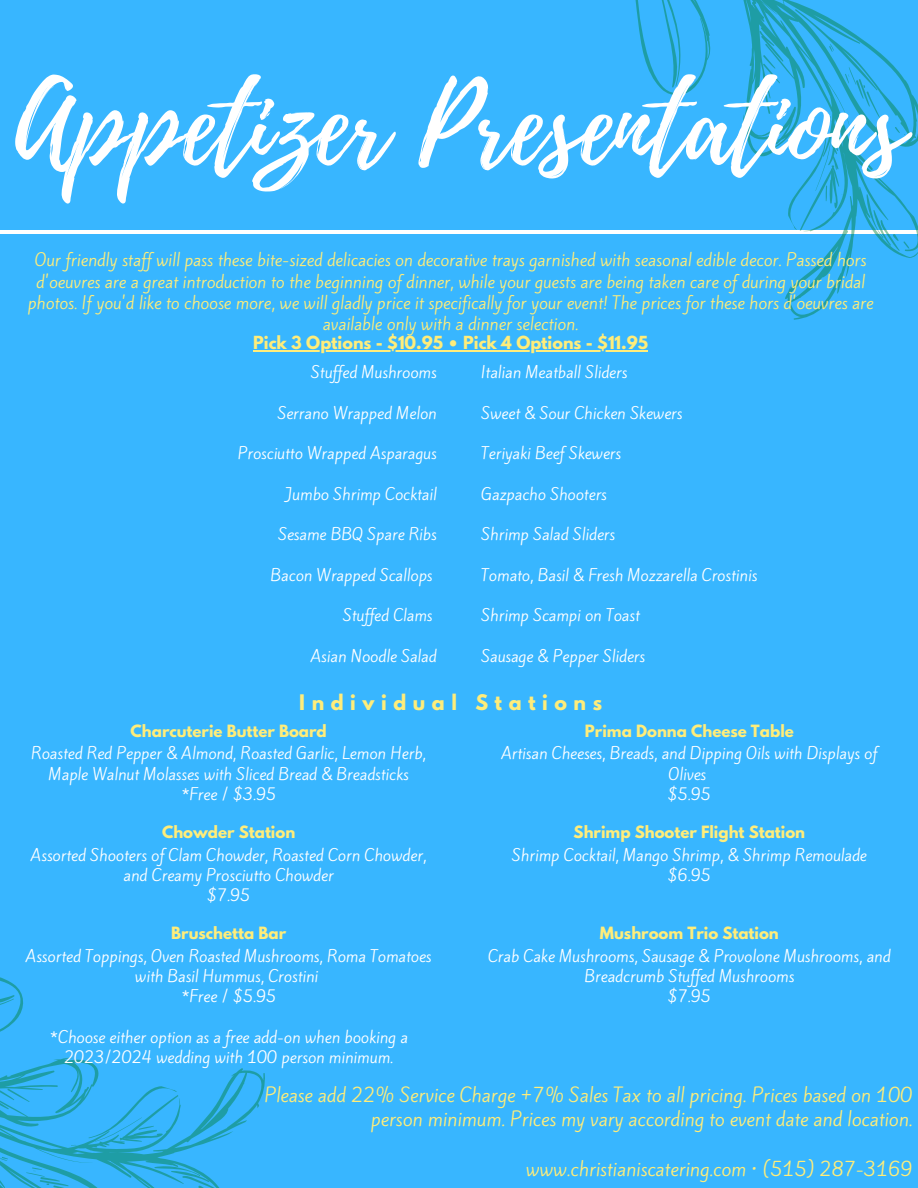
<style>
.page{position:relative;width:918px;height:1188px;background:#38b6ff}
.page>*{position:absolute;margin:0;border:0;box-sizing:border-box;transform-origin:0 0}
.t1{font:109.8px "Playlist Script";color:#fff}
.t2{font:700 19.05px "League Spartan";letter-spacing:.345em;color:#ffed7a}
.t3{font:18px/24.8px "Kite One";color:#ffed7a;text-align:right}
.t4{font:16.05px/21.3px "Kite One";color:#ffed7a;text-align:center}
.t5{font:700 16.05px "League Spartan";color:#ffed7a}
.t6{font:15px/20.2px "Kite One";color:#fff;text-align:center}
.t7{font:700 15px "League Spartan";color:#ffed7a}
</style>
<div class="page">
<svg style="left:0;top:977px;width:265px;height:211px"></svg>
<svg style="left:0;top:1065px;width:216px;height:123px"></svg>
<hr style="left:0;top:230px;width:918px;height:4px;background:#fff">
<svg style="left:635px;top:0;width:283px;height:320px"></svg>
<svg style="left:756px;top:30px;width:155px;height:221px"></svg>
<hr style="left:253px;top:351px;width:395px;height:1px;background:#ffed7a">
<h1 class="t1" style="left:15px;top:47px;width:891px">Appetizer Presentations</h1>
<p class="t4" style="left:28px;top:250px;width:847px">Our friendly staf will pass these bite-sized delicacies on decorative trays garnished with seasonal edible decor. Passed hors d'oeuvres are a great introduction to the beginning of dinner, while your guests are being taken care of during your bridal photos. If you'd like to choose more, we will gladly price it specifically for your event! The prices for these hors d'oeuvres are available only with a dinner selection.</p>
<p class="t5" style="left:253px;top:335px;width:396px">Pick 3 Options - $10.95 • Pick 4 Options - $11.95</p>
<p class="t6" style="left:311px;top:362px;width:127px">Stuf ed Mushrooms</p>
<p class="t6" style="left:277px;top:403px;width:161px">Serrano Wrapped Melon</p>
<p class="t6" style="left:238px;top:443px;width:201px">Prosciutto Wrapped Asparagus</p>
<p class="t6" style="left:286px;top:484px;width:152px">Jumbo Shrimp Cocktail</p>
<p class="t6" style="left:278px;top:524px;width:160px">Sesame BBQ Spare Ribs</p>
<p class="t6" style="left:271px;top:565px;width:163px">Bacon Wrapped Scallops</p>
<p class="t6" style="left:343px;top:605px;width:91px">Stuf ed Clams</p>
<p class="t6" style="left:311px;top:646px;width:127px">Asian Noodle Salad</p>
<p class="t6" style="left:481px;top:362px;width:148px">Italian Meatball Sliders</p>
<p class="t6" style="left:481px;top:403px;width:203px">Sweet &amp; Sour Chicken Skewers</p>
<p class="t6" style="left:481px;top:443px;width:141px">Teriyaki Beef Skewers</p>
<p class="t6" style="left:481px;top:484px;width:127px">Gazpacho Shooters</p>
<p class="t6" style="left:481px;top:524px;width:135px">Shrimp Salad Sliders</p>
<p class="t6" style="left:481px;top:565px;width:278px">Tomato, Basil &amp; Fresh Mozzarella Crostinis</p>
<p class="t6" style="left:481px;top:605px;width:160px">Shrimp Scampi on Toast</p>
<p class="t6" style="left:481px;top:646px;width:165px">Sausage &amp; Pepper Sliders</p>
<p class="t2" style="left:299px;top:693px;width:304px">Individual Stations</p>
<p class="t7" style="left:131px;top:723px;width:198px">Charcuterie Butter Board</p>
<p class="t6" style="left:31px;top:744px;width:396px">Roasted Red Pepper &amp; Almond, Roasted Garlic, Lemon Herb,<br>Maple Walnut Molasses with Sliced Bread &amp; Breadsticks *Free / $3.95</p>
<p class="t7" style="left:162px;top:825px;width:135px">Chowder Station</p>
<p class="t6" style="left:31px;top:845px;width:397px">Assorted Shooters of Clam Chowder, Roasted Corn Chowder, and Creamy Prosciutto Chowder<br>$7.95</p>
<p class="t7" style="left:171px;top:926px;width:116px">Bruschetta Bar</p>
<p class="t6" style="left:26px;top:946px;width:407px">Assorted Toppings, Oven Roasted Mushrooms, Roma Tomatoes with Basil Hummus, Crostini<br>*Free / $5.95</p>
<p class="t6" style="left:50px;top:1027px;width:360px">*Choose either option as a free add-on when booking a<br>2023/2024 wedding with 100 person minimum.</p>
<p class="t7" style="left:585px;top:723px;width:210px">Prima Donna Cheese Table</p>
<p class="t6" style="left:501px;top:744px;width:378px">Artisan Cheeses, Breads, and Dipping Oils with Displays of<br>Olives<br>$5.95</p>
<p class="t7" style="left:574px;top:825px;width:233px">Shrimp Shooter Flight Station</p>
<p class="t6" style="left:512px;top:845px;width:356px">Shrimp Cocktail, Mango Shrimp, &amp; Shrimp Remoulade $6.95</p>
<p class="t7" style="left:600px;top:926px;width:180px">Mushroom Trio Station</p>
<p class="t6" style="left:488px;top:946px;width:404px">Crab Cake Mushrooms, Sausage &amp; Provolone Mushrooms, and<br>Breadcrumb Stuf ed Mushrooms<br>$7.95</p>
<p class="t3" style="left:265px;top:1083px;width:650px">Please add 22% Service Charge +7% Sales Tax to all pricing. Prices based on 100 person minimum. Prices my vary according to event date and location.</p>
<p class="t3" style="left:526px;top:1157px;width:388px">www.christianiscatering.com • (515) 287-3169</p>
</div>
